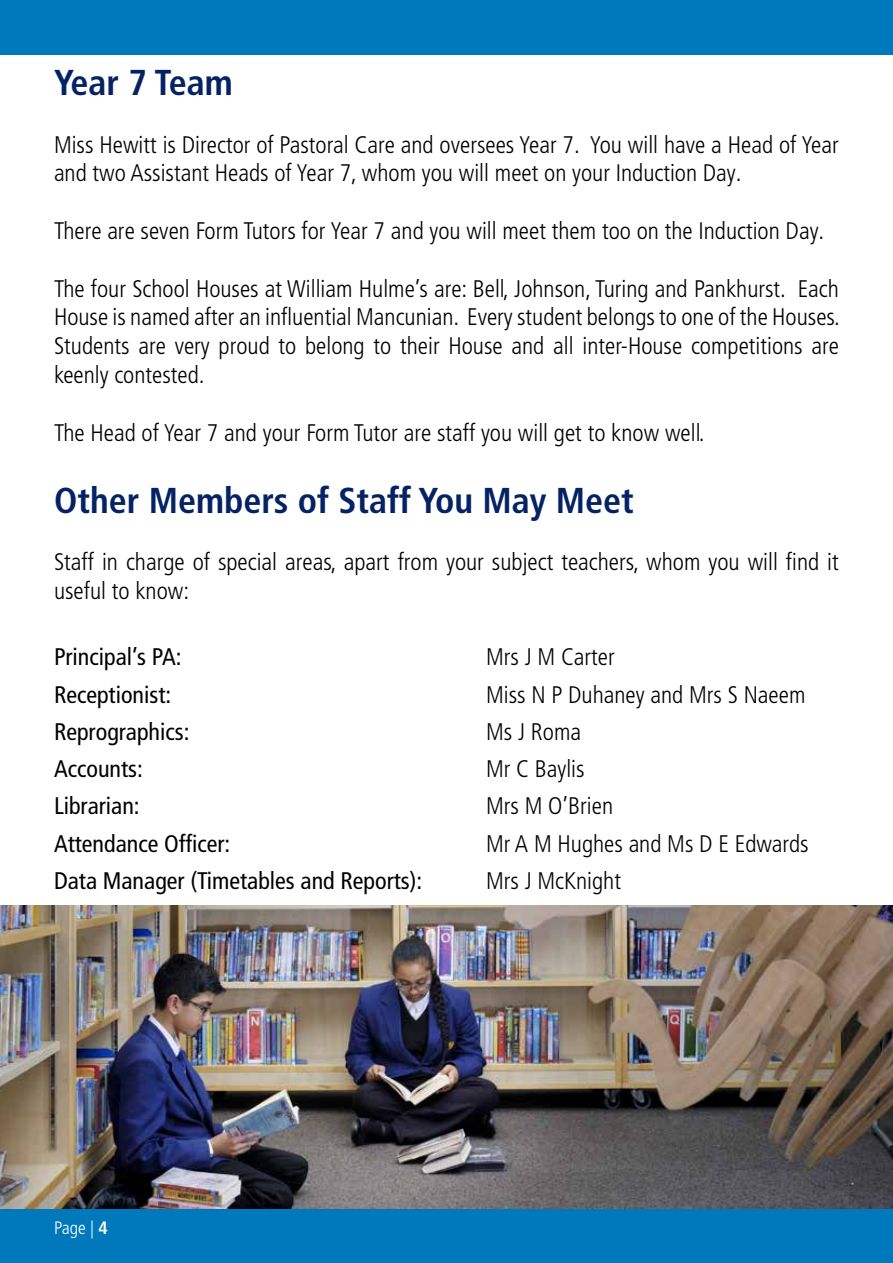
<style>
.page{position:relative;width:893px;height:1263px;background:#fff}
.page>*{position:absolute;margin:0;border:0;box-sizing:border-box;transform-origin:0 0}
.t1{font:700 condensed 36px "Frutiger LT Pro";color:#052264}
.t2{font:300 condensed 24px/28.8px "Frutiger LT Pro";color:#000}
.t3{font:condensed 24px "Frutiger LT Pro";color:#000}
.t4{font:300 condensed 18px "Frutiger LT Pro";color:#fff}
.s1{font-weight:700}
</style>
<div class="page">
<img style="left:0;top:905px;width:893px;height:304px">
<div style="left:0;top:0;width:893px;height:55px;background:#0079bc"></div>
<div style="left:0;top:1209px;width:893px;height:54px;background:#0079bc"></div>
<h1 class="t1" style="left:54px;top:61px;width:180px">Year 7 Team</h1>
<p class="t2" style="left:54px;top:130px;width:786px">Miss Hewitt is Director of Pastoral Care and oversees Year 7. You will have a Head of Year and two Assistant Heads of Year 7, whom you will meet on your Induction Day.</p>
<p class="t2" style="left:54px;top:217px;width:772px">There are seven Form Tutors for Year 7 and you will meet them too on the Induction Day.</p>
<p class="t2" style="left:54px;top:274px;width:787px;text-align:justify">The four School Houses at William Hulme’s are: Bell, Johnson, Turing and Pankhurst. Each House is named after an influential Mancunian. Every student belongs to one of the Houses.<br>Students are very proud to belong to their House and all inter-House competitions are keenly contested.</p>
<p class="t2" style="left:54px;top:418px;width:652px">The Head of Year 7 and your Form Tutor are staff you will get to know well.</p>
<h1 class="t1" style="left:54px;top:479px;width:581px">Other Members of Staff You May Meet</h1>
<p class="t2" style="left:54px;top:548px;width:786px">Staff in charge of special areas, apart from your subject teachers, whom you will find it useful to know:</p>
<p class="t3" style="left:54px;top:643px;width:129px">Principal’s PA:</p>
<p class="t2" style="left:486px;top:643px;width:130px">Mrs J M Carter</p>
<p class="t3" style="left:54px;top:680px;width:119px">Receptionist:</p>
<p class="t2" style="left:486px;top:680px;width:321px">Miss N P Duhaney and Mrs S Naeem</p>
<p class="t3" style="left:54px;top:717px;width:137px">Reprographics:</p>
<p class="t2" style="left:486px;top:717px;width:97px">Ms J Roma</p>
<p class="t3" style="left:54px;top:755px;width:90px">Accounts:</p>
<p class="t2" style="left:486px;top:755px;width:100px">Mr C Baylis</p>
<p class="t3" style="left:54px;top:792px;width:87px">Librarian:</p>
<p class="t2" style="left:486px;top:792px;width:129px">Mrs M O’Brien</p>
<p class="t3" style="left:54px;top:829px;width:178px">Attendance Officer:</p>
<p class="t2" style="left:486px;top:829px;width:324px">Mr A M Hughes and Ms D E Edwards</p>
<p class="t3" style="left:54px;top:867px;width:370px">Data Manager (Timetables and Reports):</p>
<p class="t2" style="left:486px;top:866px;width:137px">Mrs J McKnight</p>
<p class="t4" style="left:54px;top:1217px;width:55px">Page | <span class="s1">4</span></p>
</div>
